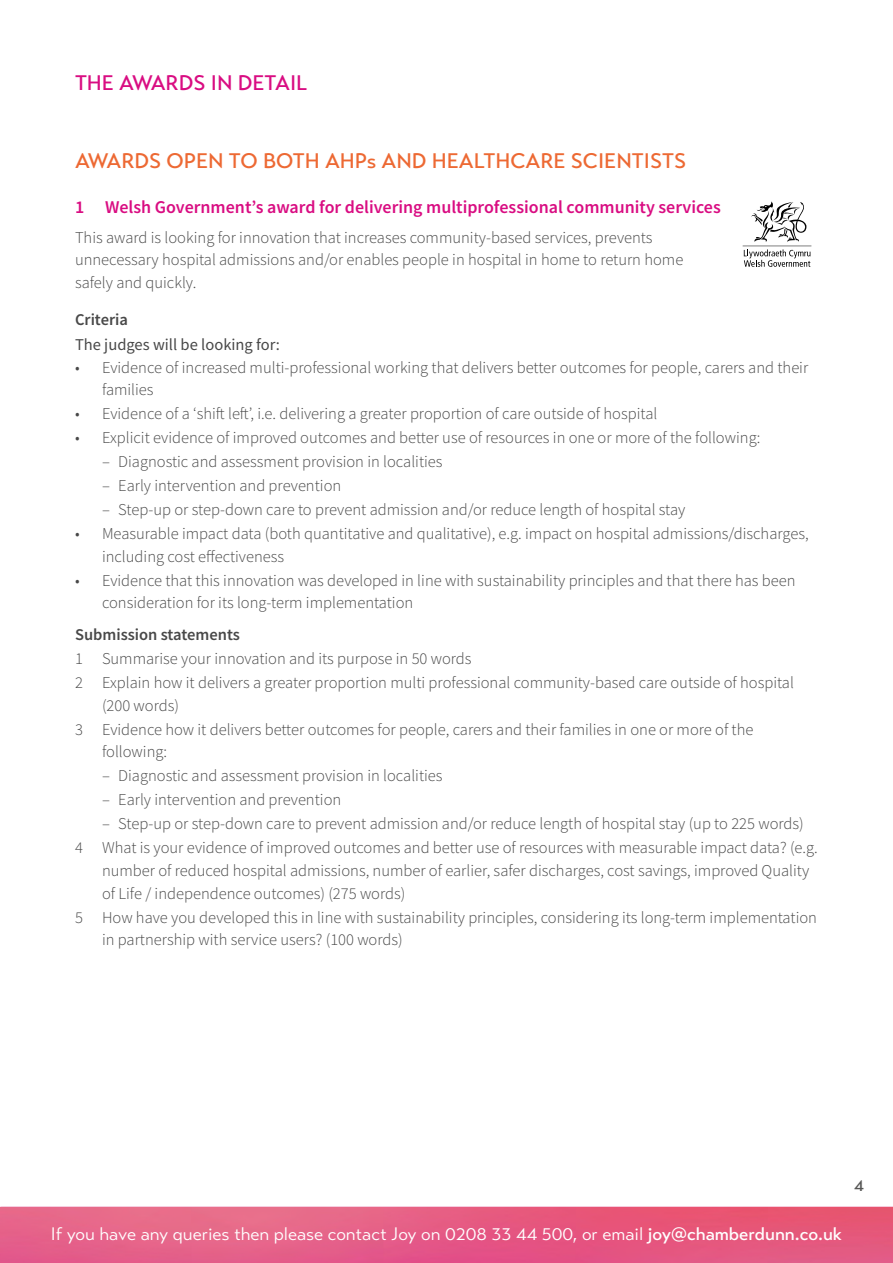
<style>
.page{position:relative;width:893px;height:1263px;background:#fff}
.page>*{position:absolute;margin:0;border:0;box-sizing:border-box;transform-origin:0 0}
.t1{font:500 21px "Transat Text";color:#ed6933}
.t2{font:500 21px "Transat Text";color:#d90d82}
.t3{font:18px "Transat Text Standard";color:#fff}
.t4{font:600 18px "Source Sans Pro";color:#d90d82}
.t5{font:300 16.5px/22.5px "Source Sans Pro";color:#484848}
.t6{font:600 16.5px "Source Sans Pro";color:#484848}
.t7{font:16.5px "Source Sans Pro";color:#484848}
.t8{font:500 16.5px "Transat Text";color:#575756}
.s1{font-family:"Transat Text";font-weight:500}
</style>
<div class="page">
<img style="left:0;top:1207px;width:893px;height:56px">
<svg style="left:743px;top:201px;width:68px;height:66px"></svg>
<p class="t2" style="left:75px;top:70px;width:234px">THE AWARDS IN DETAIL</p>
<p class="t1" style="left:75px;top:148px;width:613px">AWARDS OPEN TO BOTH AHPs AND HEALTHCARE SCIENTISTS</p>
<p class="t4" style="left:75px;top:195px;width:647px">1 Welsh Government’s award for delivering multiprofessional community services</p>
<p class="t5" style="left:75px;top:226px;width:610px">This award is looking for innovation that increases community-based services, prevents unnecessary hospital admissions and/or enables people in hospital in home to return home safely and quickly.</p>
<p class="t6" style="left:75px;top:309px;width:55px">Criteria</p>
<p class="t7" style="left:75px;top:334px;width:207px">The judges will be looking for:</p>
<p class="t5" style="left:102px;top:356px;width:708px;text-indent:-27px">• Evidence of increased multi-professional working that delivers better outcomes for people, carers and their families</p>
<p class="t5" style="left:75px;top:402px;width:584px">• Evidence of a ‘shift left’, i.e. delivering a greater proportion of care outside of hospital</p>
<p class="t5" style="left:75px;top:426px;width:687px">• Explicit evidence of improved outcomes and better use of resources in one or more of the following:</p>
<p class="t5" style="left:102px;top:450px;width:342px">– Diagnostic and assessment provision in localities</p>
<p class="t5" style="left:102px;top:474px;width:241px">– Early intervention and prevention</p>
<p class="t5" style="left:102px;top:498px;width:585px">– Step-up or step-down care to prevent admission and/or reduce length of hospital stay</p>
<p class="t5" style="left:102px;top:522px;width:708px;text-indent:-27px">• Measurable impact data (both quantitative and qualitative), e.g. impact on hospital admissions/discharges, including cost effectiveness</p>
<p class="t5" style="left:102px;top:569px;width:695px;text-indent:-27px">• Evidence that this innovation was developed in line with sustainability principles and that there has been consideration for its long-term implementation</p>
<p class="t6" style="left:75px;top:623px;width:166px">Submission statements</p>
<p class="t5" style="left:75px;top:647px;width:720px;line-height:24px">1 Summarise your innovation and its purpose in 50 words<br>2 Explain how it delivers a greater proportion multi professional community-based care outside of hospital</p>
<p class="t5" style="left:75px;top:693px;width:680px;line-height:24px;text-indent:27px">(200 words)<br>3 Evidence how it delivers better outcomes for people, carers and their families in one or more of the</p>
<p class="t5" style="left:102px;top:741px;width:67px">following:</p>
<p class="t5" style="left:102px;top:765px;width:342px">– Diagnostic and assessment provision in localities</p>
<p class="t5" style="left:102px;top:789px;width:241px">– Early intervention and prevention</p>
<p class="t5" style="left:75px;top:812px;width:744px;line-height:24px;text-indent:27px">– Step-up or step-down care to prevent admission and/or reduce length of hospital stay (up to 225 words)<br>4 What is your evidence of improved outcomes and better use of resources with measurable impact data? (e.g.</p>
<p class="t5" style="left:102px;top:859px;width:709px">number of reduced hospital admissions, number of earlier, safer discharges, cost savings, improved Quality of Life / independence outcomes) (275 words)</p>
<p class="t5" style="left:102px;top:906px;width:717px;text-indent:-27px">5 How have you developed this in line with sustainability principles, considering its long-term implementation in partnership with service users? (100 words)</p>
<p class="t8" style="left:854px;top:1175px;width:12px">4</p>
<p class="t3" style="left:51px;top:1223px;width:793px">If you have any queries then please contact Joy on 0208 33 44 500, or email <span class="s1">joy@chamberdunn.co.uk</span></p>
</div>
